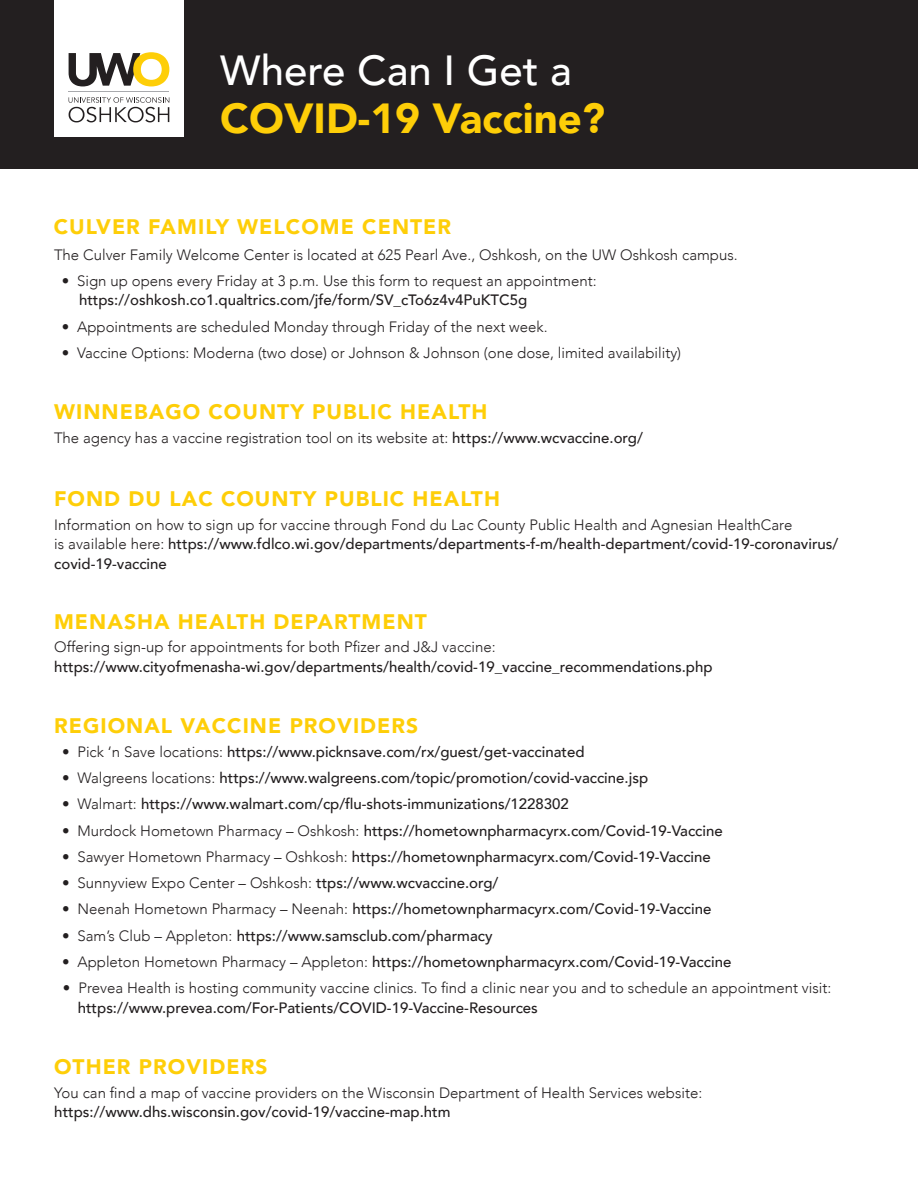
<style>
.page{position:relative;width:918px;height:1188px;background:#fff}
.page>*{position:absolute;margin:0;border:0;box-sizing:border-box;transform-origin:0 0}
.t1{font:900 42px "Avenir";color:#fece08}
.t2{font:500 42px "Avenir";color:#fff}
.t3{font:900 21px "Avenir";letter-spacing:.05em;color:#fece08}
.t4{font:500 15px/19.5px "Avenir";color:#231f20}
.t5{font:300 15px/19.5px "Avenir";color:#231f20}
.s1{font-weight:500}
.s2{font-weight:300}
</style>
<div class="page">
<div style="left:0;top:0;width:918px;height:168px;background:#231f20"></div>
<div style="left:54px;top:0;width:130px;height:136px;background:#fff"></div>
<hr style="left:69px;top:92px;width:100px;height:1px;background:#a8a9ad">
<svg style="left:69px;top:97px;width:100px;height:25px"></svg>
<svg style="left:69px;top:52px;width:100px;height:34px"></svg>
<p class="t2" style="left:220px;top:34px;width:353px">Where Can I Get a</p>
<p class="t1" style="left:220px;top:83px;width:386px">COVID-19 Vaccine?</p>
<p class="t3" style="left:54px;top:209px;width:399px">CULVER FAMILY WELCOME CENTER</p>
<p class="t5" style="left:54px;top:245px;width:685px">The Culver Family Welcome Center is located at 625 Pearl Ave., Oshkosh, on the UW Oshkosh campus.</p>
<p class="t5" style="left:79px;top:271px;width:519px;text-indent:-17px">• Sign up opens every Friday at 3 p.m. Use this form to request an appointment: <span class="s1">https://oshkosh.co1.qualtrics.com/jfe/form/SV_cTo6z4v4PuKTC5g</span></p>
<p class="t5" style="left:62px;top:317px;width:487px">• Appointments are scheduled Monday through Friday of the next week.</p>
<p class="t5" style="left:62px;top:343px;width:621px">• Vaccine Options: Moderna (two dose) or Johnson &amp; Johnson (one dose, limited availability)</p>
<p class="t3" style="left:54px;top:394px;width:435px">WINNEBAGO COUNTY PUBLIC HEALTH</p>
<p class="t5" style="left:54px;top:428px;width:590px">The agency has a vaccine registration tool on its website at: <span class="s1">https://www.wcvaccine.org/</span></p>
<p class="t3" style="left:54px;top:481px;width:447px">FOND DU LAC COUNTY PUBLIC HEALTH</p>
<p class="t4" style="left:54px;top:514px;width:786px"><span class="s2">Information on how to sign up for vaccine through Fond du Lac County Public Health and Agnesian HealthCare<br>is available here:</span> https://www.fdlco.wi.gov/departments/departments-f-m/health-department/covid-19-coronavirus/ covid-19-vaccine</p>
<p class="t3" style="left:54px;top:604px;width:374px">MENASHA HEALTH DEPARTMENT</p>
<p class="t4" style="left:54px;top:637px;width:660px"><span class="s2">Offering sign-up for appointments for both Pfizer and J&amp;J vaccine: </span>https://www.cityofmenasha-wi.gov/departments/health/covid-19_vaccine_recommendations.php</p>
<p class="t3" style="left:54px;top:708px;width:366px">REGIONAL VACCINE PROVIDERS</p>
<p class="t4" style="left:62px;top:741px;width:524px"><span class="s2">• Pick ‘n Save locations:</span> https://www.picknsave.com/rx/guest/get-vaccinated</p>
<p class="t4" style="left:62px;top:767px;width:588px"><span class="s2">• Walgreens locations:</span> https://www.walgreens.com/topic/promotion/covid-vaccine.jsp</p>
<p class="t4" style="left:62px;top:794px;width:508px"><span class="s2">• Walmart:</span> https://www.walmart.com/cp/flu-shots-immunizations/1228302</p>
<p class="t4" style="left:62px;top:820px;width:662px"><span class="s2">• Murdock Hometown Pharmacy – Oshkosh:</span> https://hometownpharmacyrx.com/Covid-19-Vaccine</p>
<p class="t4" style="left:62px;top:846px;width:650px"><span class="s2">• Sawyer Hometown Pharmacy – Oshkosh:</span> https://hometownpharmacyrx.com/Covid-19-Vaccine</p>
<p class="t5" style="left:62px;top:873px;width:438px">• Sunnyview Expo Center – Oshkosh: <span class="s1">ttps://www.wcvaccine.org/</span></p>
<p class="t4" style="left:62px;top:899px;width:651px"><span class="s2">• Neenah Hometown Pharmacy – Neenah:</span> https://hometownpharmacyrx.com/Covid-19-Vaccine</p>
<p class="t4" style="left:62px;top:925px;width:432px"><span class="s2">• Sam’s Club – Appleton:</span> https://www.samsclub.com/pharmacy</p>
<p class="t4" style="left:62px;top:951px;width:671px"><span class="s2">• Appleton Hometown Pharmacy – Appleton:</span> https://hometownpharmacyrx.com/Covid-19-Vaccine</p>
<p class="t5" style="left:78px;top:978px;width:755px;text-indent:-15px"><span class="s1">•</span> Prevea Health is hosting community vaccine clinics. To find a clinic near you and to schedule an appointment visit: <span class="s1">https://www.prevea.com/For-Patients/COVID-19-Vaccine-Resources</span></p>
<p class="t3" style="left:54px;top:1049px;width:215px">OTHER PROVIDERS</p>
<p class="t5" style="left:54px;top:1083px;width:649px">You can find a map of vaccine providers on the Wisconsin Department of Health Services website: <span class="s1">https://www.dhs.wisconsin.gov/covid-19/vaccine-map.htm</span></p>
</div>
